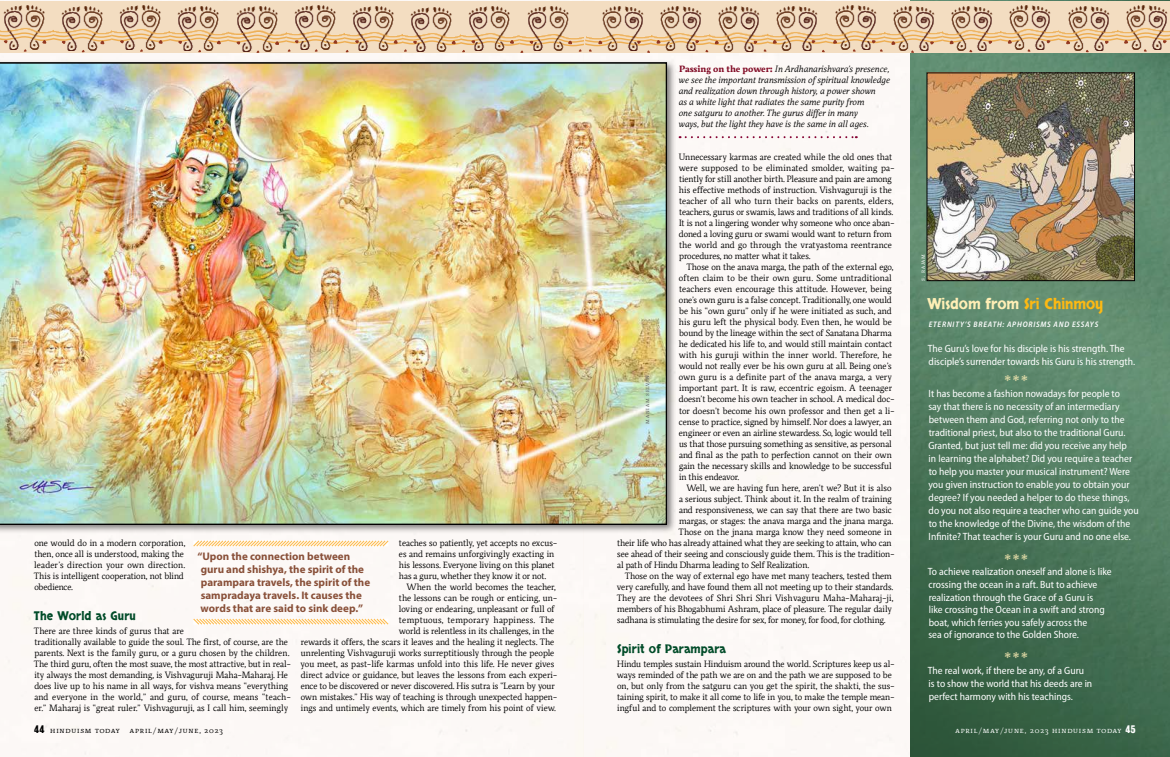
<style>
.page{position:relative;width:1170px;height:757px;background:#fff}
.page>*{position:absolute;margin:0;border:0;box-sizing:border-box;transform-origin:0 0}
.t1{font:15px "Skranji";letter-spacing:-.005em;color:#ffefb6}
.t2{font:12px "Skranji";letter-spacing:.01em;color:#004b28}
.t3{font:700 11px/13px "Myriad Pro";color:#895039}
.t4{font:semi-condensed 10.5px/13px "Myriad Pro";color:#fff}
.t5{font:9.2px/11px "Relato D";letter-spacing:.005em;color:#000}
.t6{font:italic 9.2px/11px "Relato D";color:#000}
.t7{font:8.5px "Zapf Dingbats ITC";color:#ffefb6}
.t8{font:italic 600 semi-condensed 8px "Myriad Pro";letter-spacing:.1em;color:#fff}
.t9{font:8px "Relato D Small Capitals";letter-spacing:.1em;color:#fff;scale:1.05 1}
.t10{font:8px "Relato D Small Capitals";letter-spacing:.1em;color:#000;scale:1.05 1}
.t11{font:6px "Relato D Small Capitals";letter-spacing:.125em;color:#58595b}
.t12{font:6px "Relato D Small Capitals";letter-spacing:.115em;color:#fff}
.s1{font-family:"A Quantum Leap";font-weight:700;font-size:10.5px}
.s2{font-weight:700;font-style:normal;color:#800823}
.s3{color:#fdb913}
</style>
<div class="page">
<div style="left:584px;top:0;width:586px;height:756px;background:#fcf8f6"></div>
<div style="left:0;top:0;width:584px;height:756px;background:#fcf8f6"></div>
<div style="left:0;top:1px;width:586px;height:51px;background:#f3ddc1"></div>
<img style="left:0;top:6px;width:569px;height:26px">
<img style="left:910px;top:0;width:260px;height:756px">
<div style="left:585px;top:1px;width:585px;height:51px;background:#f3ddc1"></div>
<img style="left:602px;top:6px;width:568px;height:26px">
<svg style="left:0;top:32px;width:1170px;height:21px"></svg>
<div style="left:0;top:60px;width:676px;height:473px;background:#000;opacity:.5"></div>
<img style="left:0;top:63px;width:666px;height:461px">
<svg style="left:680px;top:136px;width:177px;height:2px"></svg>
<img style="left:929px;top:75px;width:204px;height:204px">
<div style="left:927px;top:73px;width:208px;height:208px;border:1px solid #000"></div>
<svg style="left:193px;top:540px;width:196px;height:7px"></svg>
<svg style="left:193px;top:618px;width:196px;height:7px"></svg>
<p class="t5" style="left:399px;top:536px;width:160px">teaches so patiently, yet accepts no excus&shy;es and remains unforgivingly exacting in his lessons. Everyone living on this planet has a guru, whether they know it or not.</p>
<p class="t5" style="left:301px;top:580px;width:258px;text-align:right">When the world becomes the teacher,<br>the lessons can be rough or enticing, un-<br>loving or endearing, unpleasant or full of<br>temptuous, temporary happiness. The<br>world is relentless in its challenges, in the<br>rewards it offers, the scars it leaves and the healing it neglects. The unrelenting Vishvaguruji works surreptitiously through the people you meet, as past-life karmas unfold into this life. He never gives direct advice or guidance, but leaves the lessons from each experi&shy;ence to be discovered or never discovered. His sutra is “Learn by your own mistakes.” His way of teaching is through unexpected happen&shy;ings and untimely events, which are timely from his point of view.</p>
<p class="t5" style="left:34px;top:536px;width:153px">one would do in a modern corporation, then, once all is understood, making the leader’s direction your own direction.<br>This is intelligent cooperation, not blind obedience.</p>
<h2 class="t2" style="left:34px;top:607px;width:103px">The World as Guru</h2>
<p class="t5" style="left:34px;top:624px;width:258px">There are three kinds of gurus that are<br>traditionally available to guide the soul. The first, of course, are the parents. Next is the family guru, or a guru chosen by the children.<br>The third guru, often the most suave, the most attractive, but in real&shy;ity always the most demanding, is Vishvaguruji Maha-Maharaj. He does live up to his name in all ways, for vishva means “everything and everyone in the world,” and guru, of course, means “teach&shy;er.” Maharaj is “great ruler.” Vishvaguruji, as I call him, seemingly</p>
<p class="t3" style="left:197px;top:548px;width:174px">“Upon the connection between guru and shishya, the spirit of the parampara travels, the spirit of the sampradaya travels. It causes the words that are said to sink deep.”</p>
<p class="t10" style="left:34px;top:724px;width:83px"><span class="s1">44</span> hinduism today</p>
<p class="t10" style="left:130px;top:724px;width:90px">april/may/june, 2023</p>
<p class="t6" style="left:679px;top:63px;width:213px"><span class="s2">Passing on the power:</span> In Ardhanarishvara’s presence, we see the important transmission of spiritual knowledge and realization down through history, a power shown<br>as a white light that radiates the same purity from<br>one satguru to another. The gurus differ in many<br>ways, but the light they have is the same in all ages.</p>
<p class="t5" style="left:679px;top:151px;width:217px">Unnecessary karmas are created while the old ones that were supposed to be eliminated smolder, waiting pa&shy;tiently for still another birth. Pleasure and pain are among his effective methods of instruction. Vishvaguruji is the teacher of all who turn their backs on parents, elders, teachers, gurus or swamis, laws and traditions of all kinds.<br>It is not a lingering wonder why someone who once aban&shy;doned a loving guru or swami would want to return from the world and go through the vratyastoma reentrance procedures, no matter what it takes.</p>
<p class="t5" style="left:679px;top:261px;width:217px;text-indent:8px">Those on the anava marga, the path of the external ego, often claim to be their own guru. Some untraditional teachers even encourage this attitude. However, being one’s own guru is a false concept. Traditionally, one would be his “own guru” only if he were initiated as such, and his guru left the physical body. Even then, he would be bound by the lineage within the sect of Sanatana Dharma he dedicated his life to, and would still maintain contact with his guruji within the inner world. Therefore, he would not really ever be his own guru at all. Being one’s own guru is a definite part of the anava marga, a very important part. It is raw, eccentric egoism. A teenager doesn’t become his own teacher in school. A medical doc&shy;tor doesn’t become his own professor and then get a li&shy;cense to practice, signed by himself. Nor does a lawyer, an engineer or even an airline stewardess. So, logic would tell us that those pursuing something as sensitive, as personal and final as the path to perfection cannot on their own gain the necessary skills and knowledge to be successful in this endeavor.</p>
<p class="t5" style="left:686px;top:481px;width:207px">Well, we are having fun here, aren’t we? But it is also</p>
<p class="t5" style="left:679px;top:492px;width:214px">a serious subject. Think about it. In the realm of training</p>
<p class="t5" style="left:679px;top:503px;width:214px">and responsiveness, we can say that there are two basic</p>
<p class="t5" style="left:679px;top:514px;width:215px">margas, or stages: the anava marga and the jnana marga.</p>
<p class="t5" style="left:678px;top:525px;width:215px">Those on the jnana marga know they need someone in</p>
<p class="t5" style="left:617px;top:536px;width:276px">their life who has already attained what they are seeking to attain, who can</p>
<p class="t5" style="left:617px;top:547px;width:279px">see ahead of their seeing and consciously guide them. This is the tradition-</p>
<p class="t5" style="left:617px;top:558px;width:193px">al path of Hindu Dharma leading to Self Realization.</p>
<p class="t5" style="left:625px;top:569px;width:269px">Those on the way of external ego have met many teachers, tested them</p>
<p class="t5" style="left:617px;top:580px;width:277px">very carefully, and have found them all not meeting up to their standards.</p>
<p class="t5" style="left:617px;top:591px;width:278px">They are the devotees of Shri Shri Shri Vishvaguru Maha-Maharaj-ji,</p>
<p class="t5" style="left:617px;top:602px;width:276px">members of his Bhogabhumi Ashram, place of pleasure. The regular daily</p>
<p class="t5" style="left:617px;top:613px;width:269px">sadhana is stimulating the desire for sex, for money, for food, for clothing.</p>
<h2 class="t2" style="left:617px;top:640px;width:110px">Spirit of Parampara</h2>
<p class="t5" style="left:617px;top:657px;width:279px">Hindu temples sustain Hinduism around the world. Scriptures keep us al&shy;ways reminded of the path we are on and the path we are supposed to be on, but only from the satguru can you get the spirit, the shakti, the sus&shy;taining spirit, to make it all come to life in you, to make the temple mean&shy;ingful and to complement the scriptures with your own sight, your own</p>
<p class="t11" style="left:643px;top:423px;width:50px;rotate:-90deg">maniam selven</p>
<p class="t12" style="left:919px;top:280px;width:28px;rotate:-90deg">s. rajam</p>
<h1 class="t1" style="left:928px;top:294px;width:177px">Wisdom from <span class="s3">Sri Chinmoy</span></h1>
<p class="t8" style="left:929px;top:319px;width:171px">ETERNITY’S BREATH: APHORISMS AND ESSAYS</p>
<p class="t4" style="left:928px;top:342px;width:209px">The Guru’s love for his disciple is his strength. The disciple’s surrender towards his Guru is his strength.</p>
<p class="t7" style="left:1005px;top:374px;width:24px">❃ ❃ ❃</p>
<p class="t4" style="left:928px;top:387px;width:212px">It has become a fashion nowadays for people to<br>say that there is no necessity of an intermediary between them and God, referring not only to the traditional priest, but also to the traditional Guru.<br>Granted, but just tell me: did you receive any help<br>in learning the alphabet? Did you require a teacher to help you master your musical instrument? Were you given instruction to enable you to obtain your degree? If you needed a helper to do these things, do you not also require a teacher who can guide you to the knowledge of the Divine, the wisdom of the Infinite? That teacher is your Guru and no one else.</p>
<p class="t7" style="left:1005px;top:552px;width:24px">❃ ❃ ❃</p>
<p class="t4" style="left:928px;top:565px;width:185px;line-height:12.6px">To achieve realization oneself and alone is like crossing the ocean in a raft. But to achieve realization through the Grace of a Guru is<br>like crossing the Ocean in a swift and strong boat, which ferries you safely across the<br>sea of ignorance to the Golden Shore.</p>
<p class="t7" style="left:1005px;top:650px;width:24px">❃ ❃ ❃</p>
<p class="t4" style="left:928px;top:663px;width:166px">The real work, if there be any, of a Guru is to show the world that his deeds are in perfect harmony with his teachings.</p>
<p class="t9" style="left:956px;top:724px;width:173px">april/may/june, 2023 hinduism today <span class="s1">45</span></p>
</div>
